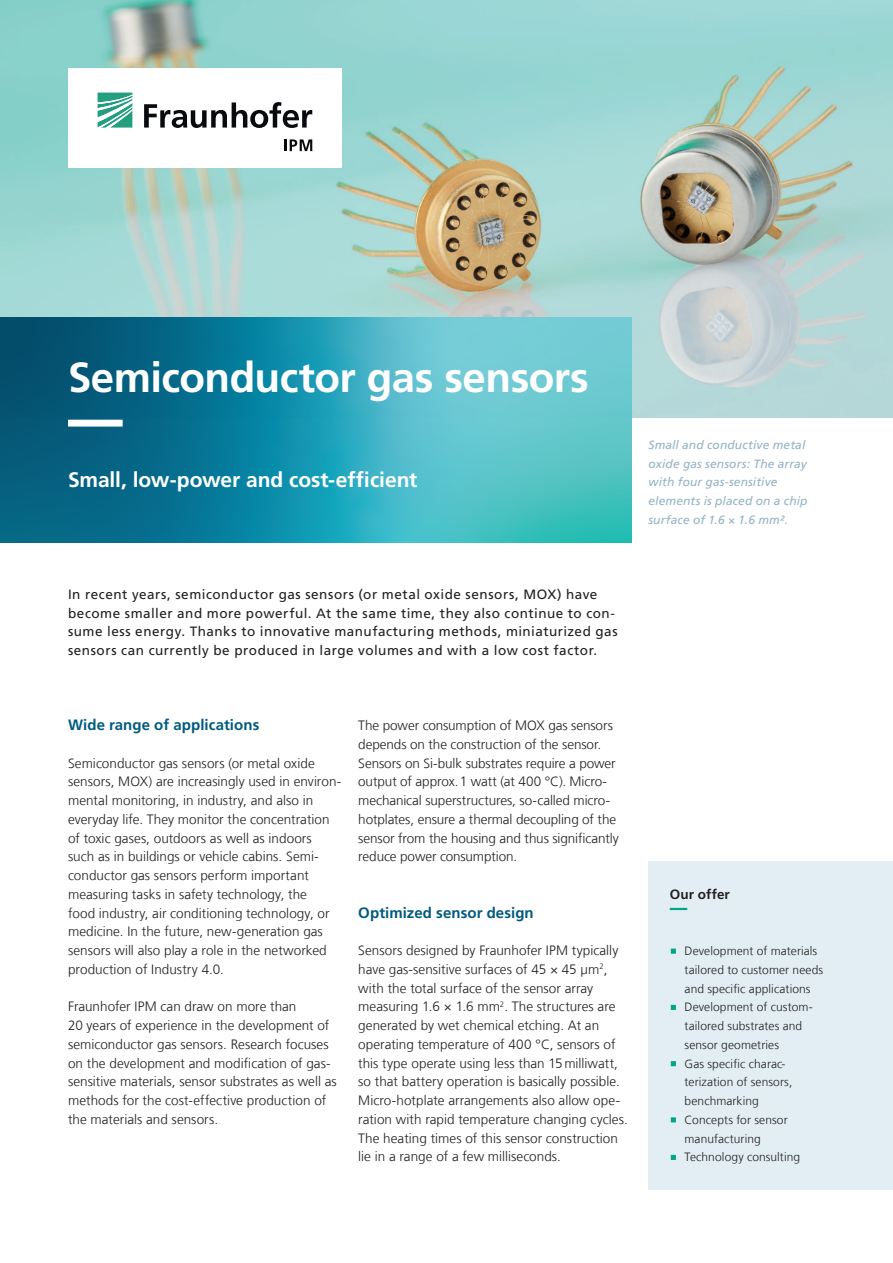
<style>
.page{position:relative;width:893px;height:1263px;background:#fff}
.page>*{position:absolute;margin:0;border:0;box-sizing:border-box;transform-origin:0 0}
.t1{font:700 42px "Frutiger LT Com";letter-spacing:-.01em;color:#fff}
.t2{font:700 21px "Frutiger LT Com";letter-spacing:-.005em;color:#fff}
.t3{font:700 15px "Frutiger LT Com";letter-spacing:.005em;color:#005b7f}
.t4{font:300 13.5px/18.8px "Frutiger LT Com";color:#231f20}
.t5{font:13.5px/18.8px "Frutiger LT Com";letter-spacing:.035em;color:#231f20}
.t6{font:700 13.5px "Frutiger LT Com";letter-spacing:.005em;color:#231f20}
.t7{font:300 12px/18.8px "Frutiger LT Com";letter-spacing:.01em;color:#231f20}
.t8{font:italic 12px/18.8px "Frutiger LT Com";letter-spacing:.015em;color:#93b3c3}
</style>
<div class="page">
<img style="left:0;top:0;width:893px;height:418px">
<img style="left:68px;top:68px;width:273px;height:99px">
<svg style="left:98px;top:93px;width:34px;height:35px"></svg>
<svg style="left:144px;top:102px;width:168px;height:26px"></svg>
<svg style="left:284px;top:139px;width:28px;height:12px"></svg>
<svg style="left:0;top:318px;width:631px;height:225px;background:#2c96ab"></svg>
<svg style="left:68px;top:420px;width:521px;height:7px;background:#4aabbd"></svg>
<div style="left:648px;top:861px;width:245px;height:329px;background:#e2eef4"></div>
<svg style="left:670px;top:908px;width:18px;height:2px"></svg>
<svg style="left:671px;top:948px;width:5px;height:6px"></svg>
<svg style="left:671px;top:1005px;width:5px;height:5px"></svg>
<svg style="left:671px;top:1061px;width:5px;height:5px"></svg>
<svg style="left:671px;top:1117px;width:5px;height:5px"></svg>
<svg style="left:671px;top:1155px;width:5px;height:5px"></svg>
<h1 class="t1" style="left:68px;top:352px;width:522px">Semiconductor gas sensors</h1>
<h2 class="t2" style="left:68px;top:467px;width:351px">Small, low-power and cost-efficient</h2>
<p class="t8" style="left:648px;top:435px;width:161px">Small and conductive metal oxide gas sensors: The array with four gas-sensitive elements is placed on a chip surface of 1.6 × 1.6 mm².</p>
<p class="t5" style="left:68px;top:585px;width:551px">In recent years, semiconductor gas sensors (or metal oxide sensors, MOX) have become smaller and more powerful. At the same time, they also continue to con&shy;sume less energy. Thanks to innovative manufacturing methods, miniaturized gas sensors can currently be produced in large volumes and with a low cost factor.</p>
<p class="t3" style="left:68px;top:716px;width:193px">Wide range of applications</p>
<p class="t4" style="left:68px;top:754px;width:275px">Semiconductor gas sensors (or metal oxide sensors, MOX) are increasingly used in environ&shy;mental monitoring, in industry, and also in everyday life. They monitor the concentration of toxic gases, outdoors as well as indoors such as in buildings or vehicle cabins. Semi&shy;conductor gas sensors perform important measuring tasks in safety technology, the<br>food industry, air conditioning technology, or medicine. In the future, new-generation gas sensors will also play a role in the networked production of Industry 4.0.</p>
<p class="t4" style="left:68px;top:997px;width:270px">Fraunhofer IPM can draw on more than<br>20 years of experience in the development of semiconductor gas sensors. Research focuses on the development and modification of gas&shy;sensitive materials, sensor substrates as well as methods for the cost-effective production of the materials and sensors.</p>
<p class="t4" style="left:358px;top:716px;width:262px">The power consumption of MOX gas sensors depends on the construction of the sensor.<br>Sensors on Si-bulk substrates require a power output of approx.1 watt (at 400 °C). Micro&shy;mechanical superstructures, so-called micro&shy;hotplates, ensure a thermal decoupling of the sensor from the housing and thus significantly reduce power consumption.</p>
<p class="t3" style="left:358px;top:904px;width:177px">Optimized sensor design</p>
<p class="t4" style="left:358px;top:941px;width:271px">Sensors designed by Fraunhofer IPM typically have gas-sensitive surfaces of 45 × 45 µm<sup>2</sup>, with the total surface of the sensor array measuring 1.6 × 1.6 mm<sup>2</sup>. The structures are generated by wet chemical etching. At an operating temperature of 400 °C, sensors of this type operate using less than 15milliwatt, so that battery operation is basically possible.<br>Micro-hotplate arrangements also allow ope&shy;ration with rapid temperature changing cycles.<br>The heating times of this sensor construction lie in a range of a few milliseconds.</p>
<p class="t6" style="left:670px;top:886px;width:62px">Our offer</p>
<p class="t7" style="left:685px;top:942px;width:140px">Development of materials tailored to customer needs and specific applications<br>Development of custom&shy;tailored substrates and sensor geometries<br>Gas specific charac&shy;terization of sensors, benchmarking<br>Concepts for sensor manufacturing<br>Technology consulting</p>
</div>
